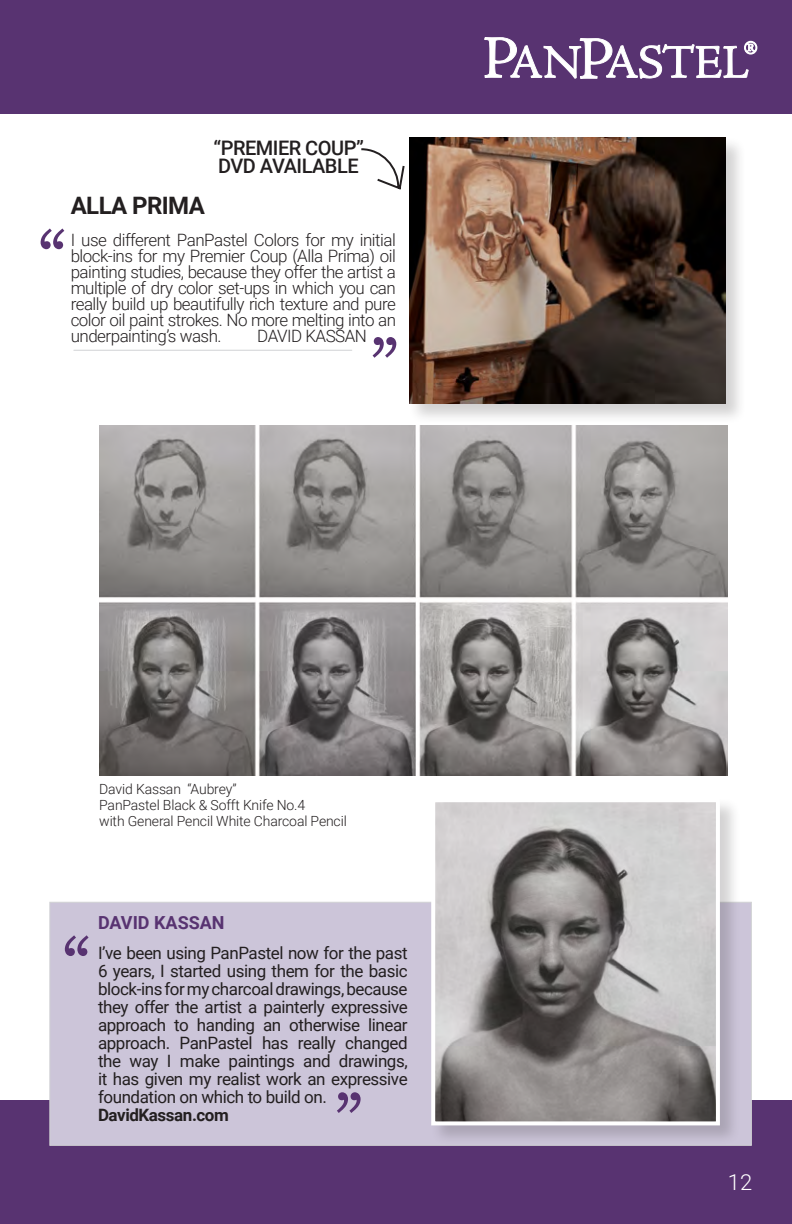
<style>
.page{position:relative;width:792px;height:1224px;background:#fff}
.page>*{position:absolute;margin:0;border:0;box-sizing:border-box;transform-origin:0 0}
.t1{font:72px "Bookman Old Style";color:#583371}
.t2{font:700 24px "Roboto";letter-spacing:-.025em;color:#231f20}
.t3{font:300 22px "Roboto";color:#fff}
.t4{font:500 20px "Roboto";letter-spacing:-.025em;color:#231f20}
.t5{font:700 18px "Roboto";color:#583371}
.t6{font:17px/18px "Roboto";letter-spacing:-.025em;color:#231f20;text-align:justify}
.t7{font:300 17px/16px "Roboto";letter-spacing:-.03em;color:#231f20;text-align:justify}
.t8{font:700 17px "Roboto";letter-spacing:-.025em;color:#231f20}
.t9{font:300 14px "Roboto";letter-spacing:-.01em;color:#231f20}
</style>
<div class="page">
<div style="left:0;top:1101px;width:792px;height:123px;background:#583371"></div>
<div style="left:50px;top:902px;width:702px;height:244px;background:#ccc5d9;border:1px solid #d1d2d4"></div>
<div style="left:408px;top:137px;width:338px;height:288px;background:#231f20;opacity:.2"></div>
<img style="left:409px;top:137px;width:317px;height:267px">
<img style="left:99px;top:425px;width:629px;height:350px">
<div style="left:430px;top:797px;width:311px;height:349px;background:#231f20;opacity:.2"></div>
<img style="left:436px;top:803px;width:279px;height:317px">
<div style="left:431px;top:798px;width:289px;height:327px;border:4px solid #fff"></div>
<svg style="left:361px;top:148px;width:44px;height:42px"></svg>
<hr style="left:74px;top:350px;width:278px;height:1px;background:#d1d2d4">
<div style="left:0;top:0;width:792px;height:114px;background:#583371"></div>
<svg style="left:484px;top:37px;width:274px;height:42px"></svg>
<p class="t4" style="left:214px;top:133px;width:152px">“PREMIER COUP”</p>
<p class="t4" style="left:218px;top:151px;width:142px">DVD AVAILABLE</p>
<p class="t2" style="left:71px;top:189px;width:136px">ALLA PRIMA</p>
<p class="t7" style="left:71px;top:232px;width:327px">I use different PanPastel Colors for my initial block-ins for my Premier Coup (Alla Prima) oil painting studies, because they offer the artist a multiple of dry color set-ups in which you can really build up beautifully rich texture and pure color oil paint strokes. No more melting into an underpainting’s wash.</p>
<p class="t1" style="left:38px;top:214px;width:30px">“</p>
<p class="t7" style="left:257px;top:328px;width:111px">DAVID KASSAN</p>
<p class="t1" style="left:399px;top:372px;width:30px;rotate:-180deg">“</p>
<p class="t9" style="left:99px;top:779px;width:139px">David Kassan “Aubrey”</p>
<p class="t9" style="left:99px;top:795px;width:207px">PanPastel Black &amp; Sofft Knife No.4</p>
<p class="t9" style="left:99px;top:811px;width:249px">with General Pencil White Charcoal Pencil</p>
<p class="t1" style="left:62px;top:921px;width:30px">“</p>
<p class="t5" style="left:98px;top:910px;width:128px">DAVID KASSAN</p>
<p class="t6" style="left:98px;top:943px;width:311px">I’ve been using PanPastel now for the past 6 years, I started using them for the basic block-ins for my charcoal drawings, because they offer the artist a painterly expressive approach to handing an otherwise linear approach. PanPastel has really changed the way I make paintings and drawings, it has given my realist work an expressive foundation on which to build on.</p>
<p class="t8" style="left:98px;top:1103px;width:132px">DavidKassan.com</p>
<p class="t1" style="left:363px;top:1127px;width:30px;rotate:-180deg">“</p>
<p class="t3" style="left:728px;top:1166px;width:26px">12</p>
</div>
